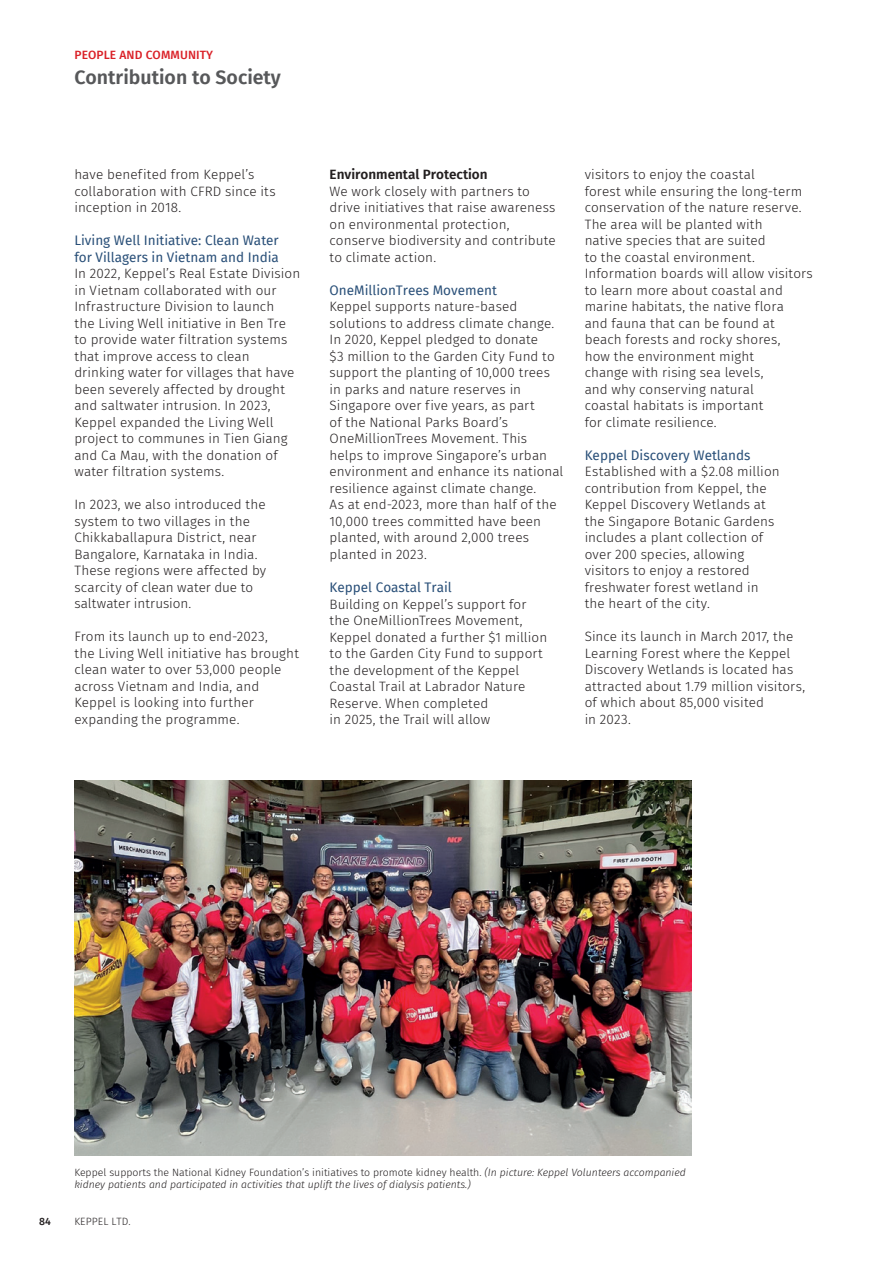
<style>
.page{position:relative;width:893px;height:1263px;background:#fff}
.page>*{position:absolute;margin:0;border:0;box-sizing:border-box;transform-origin:0 0}
.Page_Title_Cont{font:600 19.5px "Fira Sans";color:#57585a}
.Bodytext{font:300 13.5px/16.5px "Fira Sans";letter-spacing:.01em;color:#231f20}
.Heading-3{font:13.5px/16.5px "Fira Sans";color:#294f78}
.Heading-2{font:600 13.5px "Fira Sans";color:#231f20}
.Running-Header{font:500 12px "Fira Sans";letter-spacing:.01em;color:#da2128}
.t1{font:italic 300 10.5px/12px "Fira Sans";color:#231f20}
.t2{font:300 10.5px "Fira Sans";letter-spacing:.01em;color:#231f20}
.t3{font:500 10.5px "Fira Sans";color:#231f20}
.s1{font-style:normal}
</style>
<div class="page">
<img style="left:74px;top:781px;width:617px;height:374px">
<p class="Running-Header" style="left:74px;top:45px;width:140px">PEOPLE AND COMMUNITY</p>
<p class="Page_Title_Cont" style="left:74px;top:61px;width:208px">Contribution to Society</p>
<p class="Bodytext" style="left:74px;top:166px;width:203px">have benefited from Keppel’s collaboration with CFRD since its inception in 2018.</p>
<p class="Heading-3" style="left:74px;top:232px;width:206px">Living Well Initiative: Clean Water for Villagers in Vietnam and India</p>
<p class="Bodytext" style="left:74px;top:265px;width:227px">In 2022, Keppel’s Real Estate Division in Vietnam collaborated with our Infrastructure Division to launch<br>the Living Well initiative in Ben Tre to provide water filtration systems that improve access to clean drinking water for villages that have been severely affected by drought and saltwater intrusion. In 2023, Keppel expanded the Living Well project to communes in Tien Giang and Ca Mau, with the donation of water filtration systems.</p>
<p class="Bodytext" style="left:74px;top:496px;width:193px">In 2023, we also introduced the system to two villages in the<br>Chikkaballapura District, near<br>Bangalore, Karnataka in India.<br>These regions were affected by scarcity of clean water due to saltwater intrusion.</p>
<p class="Bodytext" style="left:74px;top:628px;width:226px">From its launch up to end-2023,<br>the Living Well initiative has brought clean water to over 53,000 people across Vietnam and India, and<br>Keppel is looking into further expanding the programme.</p>
<p class="Heading-2" style="left:330px;top:164px;width:160px">Environmental Protection</p>
<p class="Bodytext" style="left:330px;top:183px;width:228px">We work closely with partners to drive initiatives that raise awareness on environmental protection, conserve biodiversity and contribute to climate action.</p>
<p class="Heading-3" style="left:330px;top:282px;width:169px">OneMillionTrees Movement</p>
<p class="Bodytext" style="left:330px;top:298px;width:235px">Keppel supports nature-based solutions to address climate change.<br>In 2020, Keppel pledged to donate<br>$3 million to the Garden City Fund to support the planting of 10,000 trees in parks and nature reserves in Singapore over five years, as part<br>of the National Parks Board’s OneMillionTrees Movement. This helps to improve Singapore’s urban environment and enhance its national resilience against climate change.<br>As at end-2023, more than half of the 10,000 trees committed have been planted, with around 2,000 trees planted in 2023.</p>
<p class="Heading-3" style="left:330px;top:579px;width:124px">Keppel Coastal Trail</p>
<p class="Bodytext" style="left:330px;top:595px;width:219px">Building on Keppel’s support for the OneMillionTrees Movement,<br>Keppel donated a further $1 million to the Garden City Fund to support the development of the Keppel<br>Coastal Trail at Labrador Nature<br>Reserve. When completed<br>in 2025, the Trail will allow</p>
<p class="Bodytext" style="left:585px;top:166px;width:230px">visitors to enjoy the coastal<br>forest while ensuring the long-term conservation of the nature reserve.<br>The area will be planted with<br>native species that are suited<br>to the coastal environment.<br>Information boards will allow visitors to learn more about coastal and marine habitats, the native flora<br>and fauna that can be found at beach forests and rocky shores,<br>how the environment might<br>change with rising sea levels,<br>and why conserving natural<br>coastal habitats is important<br>for climate resilience.</p>
<p class="Heading-3" style="left:585px;top:447px;width:167px">Keppel Discovery Wetlands</p>
<p class="Bodytext" style="left:585px;top:463px;width:196px">Established with a $2.08 million contribution from Keppel, the<br>Keppel Discovery Wetlands at the Singapore Botanic Gardens includes a plant collection of over 200 species, allowing visitors to enjoy a restored freshwater forest wetland in the heart of the city.</p>
<p class="Bodytext" style="left:585px;top:628px;width:222px">Since its launch in March 2017, the<br>Learning Forest where the Keppel<br>Discovery Wetlands is located has attracted about 1.79 million visitors, of which about 85,000 visited<br>in 2023.</p>
<p class="t1" style="left:74px;top:1166px;width:613px"><span class="s1">Keppel supports the National Kidney Foundation’s initiatives to promote kidney health.</span> (In picture: Keppel Volunteers accompanied kidney patients and participated in activities that uplift the lives of dialysis patients.)</p>
<p class="t3" style="left:39px;top:1212px;width:13px">84</p>
<p class="t2" style="left:74px;top:1213px;width:58px">KEPPEL LTD.</p>
</div>
